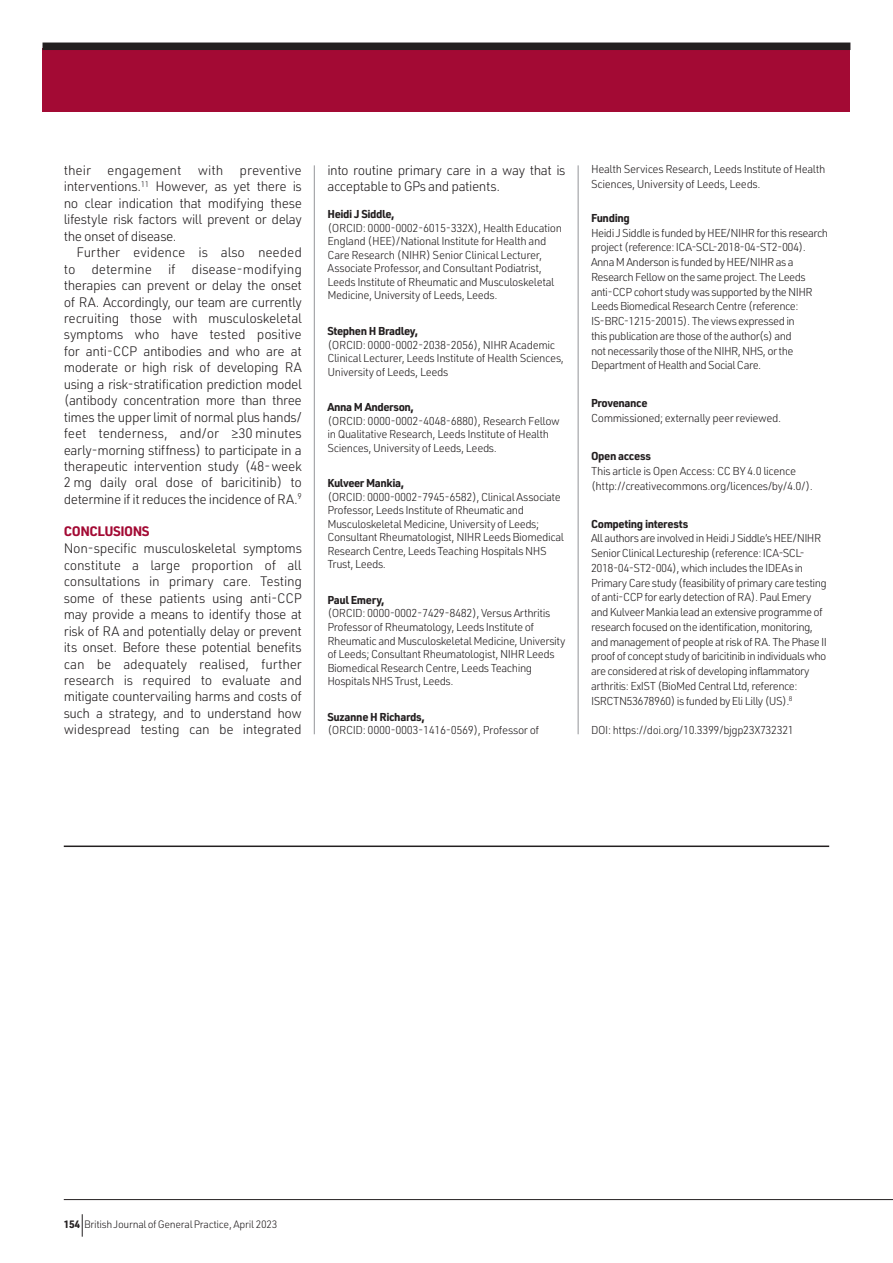
<style>
.page{position:relative;width:893px;height:1263px;background:#fff}
.page>*{position:absolute;margin:0;border:0;box-sizing:border-box;transform-origin:0 0}
.t1{font:300 13.5px/16.5px "URWDIN";letter-spacing:-.035em;color:#231f20;text-align:justify}
.t2{font:700 13.5px "URWDIN";letter-spacing:-.035em;color:#a30a34}
.t3{font:300 11.25px/14.7px "URWDIN";letter-spacing:-.04em;color:#231f20}
.t4{font:700 11.25px "URWDIN";letter-spacing:-.035em;color:#231f20}
.t5{font:300 10.5px "URWDIN";letter-spacing:-.025em;color:#231f20}
.s1{font-weight:700}
</style>
<div class="page">
<hr style="left:314px;top:165px;width:1px;height:569px;background:#939598">
<hr style="left:578px;top:165px;width:1px;height:569px;background:#939598">
<svg style="left:82px;top:1214px;width:1px;height:23px"></svg>
<hr style="left:64px;top:1199px;width:829px;height:1px;background:#231f20">
<div style="left:43px;top:48px;width:807px;height:64px;background:#a30a34"></div>
<div style="left:43px;top:43px;width:807px;height:7px;background:#231f20"></div>
<hr style="left:64px;top:845px;width:765px;height:2px;background:#231f20">
<p class="t1" style="left:64px;top:162px;width:240px">their engagement with preventive interventions.<sup>11</sup> However, as yet there is no clear indication that modifying these lifestyle risk factors will prevent or delay the onset of disease.</p>
<p class="t1" style="left:64px;top:244px;width:240px;text-indent:13px">Further evidence is also needed to determine if disease-modifying therapies can prevent or delay the onset of RA. Accordingly, our team are currently recruiting those with musculoskeletal symptoms who have tested positive for anti-CCP antibodies and who are at moderate or high risk of developing RA using a risk-stratification prediction model (antibody concentration more than three times the upper limit of normal plus hands/ feet tenderness, and/or ≥30 minutes early-morning stiffness) to participate in a therapeutic intervention study (48- week 2 mg daily oral dose of baricitinib) to determine if it reduces the incidence of RA.<sup>9</sup></p>
<p class="t2" style="left:64px;top:521px;width:87px">CONCLUSIONS</p>
<p class="t1" style="left:64px;top:540px;width:240px">Non-specific musculoskeletal symptoms constitute a large proportion of all consultations in primary care. Testing some of these patients using anti-CCP may provide a means to identify those at risk of RA and potentially delay or prevent its onset. Before these potential benefits can be adequately realised, further research is required to evaluate and mitigate countervailing harms and costs of such a strategy, and to understand how widespread testing can be integrated</p>
<p class="t1" style="left:327px;top:162px;width:240px">into routine primary care in a way that is acceptable to GPs and patients.</p>
<p class="t4" style="left:327px;top:207px;width:69px">Heidi J Siddle,</p>
<p class="t3" style="left:327px;top:221px;width:236px;line-height:13.5px">(ORCID: 0000-0002-6015-332X), Health Education England (HEE)/National Institute for Health and Care Research (NIHR) Senior Clinical Lecturer, Associate Professor, and Consultant Podiatrist, Leeds Institute of Rheumatic and Musculoskeletal Medicine, University of Leeds, Leeds.</p>
<p class="t4" style="left:327px;top:323px;width:92px">Stephen H Bradley,</p>
<p class="t3" style="left:327px;top:337px;width:238px;line-height:13.5px">(ORCID: 0000-0002-2038-2056), NIHR Academic<br>Clinical Lecturer, Leeds Institute of Health Sciences,<br>University of Leeds, Leeds</p>
<p class="t4" style="left:327px;top:399px;width:88px">Anna M Anderson,</p>
<p class="t3" style="left:327px;top:414px;width:234px;line-height:13.5px">(ORCID: 0000-0002-4048-6880), Research Fellow in Qualitative Research, Leeds Institute of Health<br>Sciences, University of Leeds, Leeds.</p>
<p class="t4" style="left:327px;top:475px;width:78px">Kulveer Mankia,</p>
<p class="t3" style="left:327px;top:490px;width:238px;line-height:13.5px">(ORCID: 0000-0002-7945-6582), Clinical Associate Professor, Leeds Institute of Rheumatic and Musculoskeletal Medicine, University of Leeds; Consultant Rheumatologist, NIHR Leeds Biomedical Research Centre, Leeds Teaching Hospitals NHS Trust, Leeds.</p>
<p class="t4" style="left:327px;top:592px;width:59px">Paul Emery,</p>
<p class="t3" style="left:327px;top:606px;width:240px;line-height:13.5px">(ORCID: 0000-0002-7429-8482), Versus Arthritis Professor of Rheumatology, Leeds Institute of Rheumatic and Musculoskeletal Medicine, University of Leeds; Consultant Rheumatologist, NIHR Leeds Biomedical Research Centre, Leeds Teaching Hospitals NHS Trust, Leeds.</p>
<p class="t4" style="left:327px;top:709px;width:99px">Suzanne H Richards,</p>
<p class="t3" style="left:327px;top:722px;width:213px">(ORCID: 0000-0003-1416-0569), Professor of</p>
<p class="t3" style="left:591px;top:162px;width:236px">Health Services Research, Leeds Institute of Health<br>Sciences, University of Leeds, Leeds.</p>
<p class="t4" style="left:591px;top:210px;width:40px">Funding</p>
<p class="t3" style="left:591px;top:225px;width:239px">Heidi J Siddle is funded by HEE/NIHR for this research project (reference: ICA-SCL-2018-04-ST2-004).<br>Anna M Anderson is funded by HEE/NIHR as a Research Fellow on the same project. The Leeds anti-CCP cohort study was supported by the NIHR Leeds Biomedical Research Centre (reference:<br>IS-BRC-1215-20015). The views expressed in<br>this publication are those of the author(s) and<br>not necessarily those of the NIHR, NHS, or the Department of Health and Social Care.</p>
<p class="t4" style="left:591px;top:396px;width:58px">Provenance</p>
<p class="t3" style="left:591px;top:410px;width:192px">Commissioned; externally peer reviewed.</p>
<p class="t4" style="left:591px;top:448px;width:61px">Open access</p>
<p class="t3" style="left:591px;top:463px;width:223px">This article is Open Access: CC BY 4.0 licence (http://creativecommons.org/licences/by/4.0/).</p>
<p class="t4" style="left:591px;top:516px;width:99px">Competing interests</p>
<p class="t3" style="left:591px;top:531px;width:237px">All authors are involved in Heidi J Siddle’s HEE/NIHR Senior Clinical Lectureship (reference: ICA-SCL-2018-04-ST2-004), which includes the IDEAs in Primary Care study (feasibility of primary care testing of anti-CCP for early detection of RA). Paul Emery and Kulveer Mankia lead an extensive programme of research focused on the identification, monitoring, and management of people at risk of RA. The Phase II proof of concept study of baricitinib in individuals who are considered at risk of developing inflammatory arthritis: ExIST (BioMed Central Ltd, reference:<br>ISRCTN53678960) is funded by Eli Lilly (US).<sup>8</sup></p>
<p class="t3" style="left:591px;top:723px;width:204px">DOI: https://doi.org/10.3399/bjgp23X732321</p>
<p class="t5" style="left:64px;top:1218px;width:215px"><span class="s1">154</span> BritishJournalofGeneralPractice, April 2023</p>
</div>
